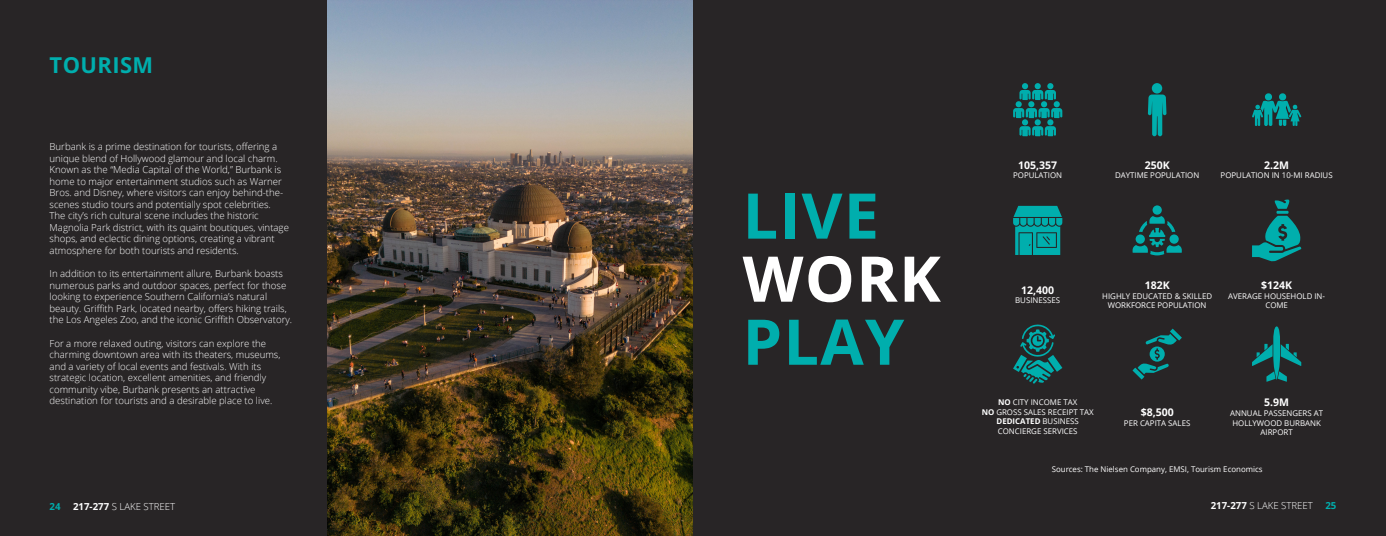
<style>
.page{position:relative;width:1386px;height:536px;background:#282526}
.page>*{position:absolute;margin:0;border:0;box-sizing:border-box;transform-origin:0 0}
.t1{font:700 63px/63px "Open Sans";letter-spacing:.02em;color:#00aead}
.t2{font:700 21.88px "Open Sans";letter-spacing:.02em;color:#00aead}
.Normal_Text_2{font:700 10.5px "Open Sans";color:#fff}
.Normal_Text_3{font:300 9.62px/11.5px "Open Sans";color:#fff}
.t3{font:700 9.62px "Open Sans";color:#00aead}
.Normal_Text_2-2{font:7.88px/9.6px "Open Sans";color:#fff;text-align:center}
.s1{color:#fff}
.s2{font-weight:700}
</style>
<div class="page">
<img style="left:328px;top:0;width:365px;height:536px">
<svg style="left:1013px;top:83px;width:49px;height:53px"></svg>
<svg style="left:1148px;top:94px;width:18px;height:42px"></svg>
<div style="left:1152px;top:83px;width:10px;height:10px;background:#00aead;border-radius:50%"></div>
<svg style="left:1252px;top:93px;width:50px;height:33px"></svg>
<svg style="left:1013px;top:206px;width:49px;height:49px"></svg>
<div style="left:1153px;top:205px;width:9px;height:9px;background:#00aead;border-radius:50%"></div>
<svg style="left:1133px;top:216px;width:49px;height:39px"></svg>
<svg style="left:1252px;top:199px;width:50px;height:62px"></svg>
<svg style="left:1013px;top:324px;width:49px;height:59px"></svg>
<svg style="left:1133px;top:328px;width:49px;height:51px"></svg>
<svg style="left:1252px;top:326px;width:49px;height:55px"></svg>
<p class="t2" style="left:50px;top:50px;width:105px">TOURISM</p>
<p class="Normal_Text_3" style="left:50px;top:140px;width:241px">Burbank is a prime destination for tourists, offering a unique blend of Hollywood glamour and local charm.<br>Known as the “Media Capital of the World,” Burbank is home to major entertainment studios such as Warner Bros. and Disney, where visitors can enjoy behind-the&shy;scenes studio tours and potentially spot celebrities.<br>The city’s rich cultural scene includes the historic Magnolia Park district, with its quaint boutiques, vintage shops, and eclectic dining options, creating a vibrant atmosphere for both tourists and residents.</p>
<p class="Normal_Text_3" style="left:50px;top:267px;width:244px">In addition to its entertainment allure, Burbank boasts numerous parks and outdoor spaces, perfect for those looking to experience Southern California’s natural beauty. Griffith Park, located nearby, offers hiking trails, the Los Angeles Zoo, and the iconic Griffith Observatory.</p>
<p class="Normal_Text_3" style="left:50px;top:337px;width:232px">For a more relaxed outing, visitors can explore the charming downtown area with its theaters, museums, and a variety of local events and festivals. With its strategic location, excellent amenities, and friendly community vibe, Burbank presents an attractive destination for tourists and a desirable place to live.</p>
<p class="t1" style="left:743px;top:182px;width:200px">LIVE<br><span class="s1">WORK<br></span>PLAY</p>
<p class="Normal_Text_2" style="left:1018px;top:158px;width:41px">105,357</p>
<p class="Normal_Text_2-2" style="left:1013px;top:170px;width:51px">POPULATION</p>
<p class="Normal_Text_2" style="left:1021px;top:282px;width:35px">12,400</p>
<p class="Normal_Text_2-2" style="left:1015px;top:295px;width:47px">BUSINESSES</p>
<p class="Normal_Text_2" style="left:1145px;top:158px;width:26px">250K</p>
<p class="Normal_Text_2-2" style="left:1115px;top:170px;width:86px">DAYTIME POPULATION</p>
<p class="Normal_Text_2" style="left:1264px;top:158px;width:26px">2.2M</p>
<p class="Normal_Text_2-2" style="left:1221px;top:170px;width:114px">POPULATION IN 10-MI RADIUS</p>
<p class="Normal_Text_2" style="left:1145px;top:278px;width:26px">182K</p>
<p class="Normal_Text_2-2" style="left:1102px;top:290px;width:111px">HIGHLY EDUCATED &amp; SKILLED<br>WORKFORCE POPULATION</p>
<p class="Normal_Text_2" style="left:1261px;top:278px;width:32px">$124K</p>
<p class="Normal_Text_2-2" style="left:1228px;top:290px;width:98px">AVERAGE HOUSEHOLD IN-<br>COME</p>
<p class="Normal_Text_2" style="left:1264px;top:395px;width:26px">5.9M</p>
<p class="Normal_Text_2-2" style="left:1230px;top:408px;width:95px">ANNUAL PASSENGERS AT<br>HOLLYWOOD BURBANK<br>AIRPORT</p>
<p class="Normal_Text_2-2" style="left:1052px;top:464px;width:212px">Sources: The Nielsen Company, EMSI, Tourism Economics</p>
<p class="Normal_Text_2-2" style="left:998px;top:397px;width:81px"><span class="s2">NO</span> CITY INCOME TAX</p>
<p class="Normal_Text_2-2" style="left:982px;top:406px;width:114px"><span class="s2">NO</span> GROSS SALES RECEIPT TAX</p>
<p class="Normal_Text_2-2" style="left:997px;top:416px;width:84px;text-align:left"><span class="s2">DEDICATED</span> BUSINESS<br>CONCIERGE SERVICES</p>
<p class="Normal_Text_2" style="left:1141px;top:405px;width:35px">$8,500</p>
<p class="Normal_Text_2-2" style="left:1124px;top:417px;width:68px">PER CAPITA SALES</p>
<p class="t3" style="left:50px;top:500px;width:13px">24</p>
<p class="Normal_Text_3" style="left:73px;top:500px;width:104px"><span class="s2">217-277</span> S LAKE STREET</p>
<p class="Normal_Text_3" style="left:1211px;top:499px;width:104px"><span class="s2">217-277</span> S LAKE STREET</p>
<p class="t3" style="left:1325px;top:499px;width:13px">25</p>
</div>
